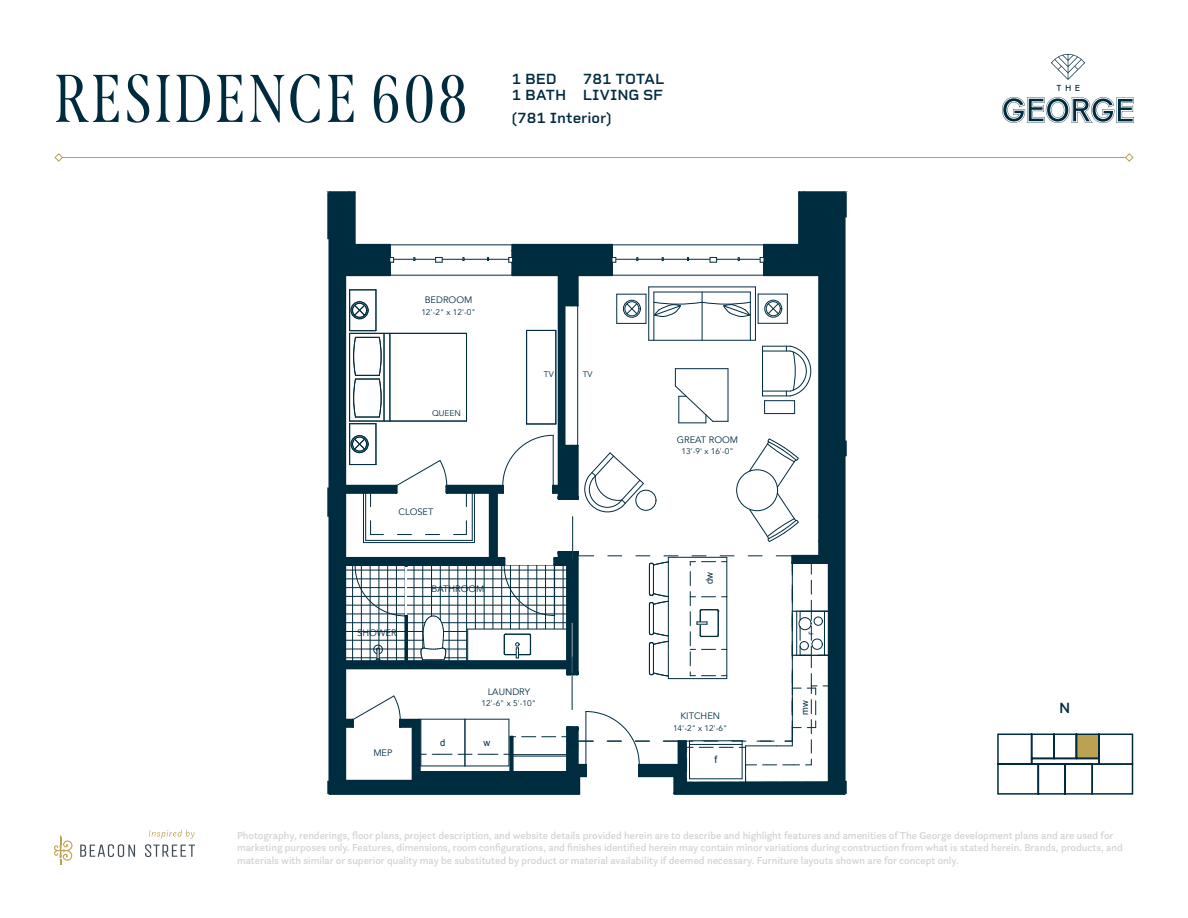
<style>
.page{position:relative;width:1188px;height:918px;background:#fff}
.page>*{position:absolute;margin:0;border:0;box-sizing:border-box;transform-origin:0 0}
.t1{font:67.5px "Span Regular Comp";letter-spacing:.03em;color:#002b3f}
.t2{font:600 15px/16.5px "Rigid Square";letter-spacing:-.005em;color:#002b3f}
.t3{font:500 10.5px/12.6px "Questa Sans";color:#d1d3d4}
.t4{font:10.05px "Arial";color:#002c40}
.t5{font:9.75px "Avenir";color:#002c40}
.t6{font:9.45px "Arial";color:#002c40}
.t7{font:9.3px "Avenir";color:#002c40}
.t8{font:9.3px "Arial";color:#002c40}
.t9{font:8.25px "Avenir";color:#002c40}
</style>
<div class="page">
<svg style="left:1002px;top:97px;width:132px;height:26px"></svg>
<svg style="left:1051px;top:54px;width:34px;height:37px"></svg>
<hr style="left:56px;top:157px;width:1074px;height:1px;background:#bba251">
<svg style="left:54px;top:153px;width:9px;height:9px"></svg>
<svg style="left:1125px;top:153px;width:9px;height:9px"></svg>
<svg style="left:54px;top:835px;width:19px;height:29px"></svg>
<svg style="left:80px;top:844px;width:55px;height:13px"></svg>
<svg style="left:145px;top:830px;width:50px;height:27px"></svg>
<svg style="left:997px;top:733px;width:137px;height:62px"></svg>
<div style="left:1091px;top:763px;width:42px;height:32px;border:2px solid #002b3f"></div>
<hr style="left:329px;top:793px;width:250px;height:2px;background:#002c40">
<svg style="left:343px;top:243px;width:503px;height:552px"></svg>
<svg style="left:639px;top:192px;width:208px;height:602px"></svg>
<svg style="left:327px;top:192px;width:259px;height:602px"></svg>
<h1 class="t1" style="left:54px;top:59px;width:415px">RESIDENCE 608</h1>
<h2 class="t2" style="left:512px;top:70px;width:56px">1 BED<br>1 BATH</h2>
<h2 class="t2" style="left:583px;top:70px;width:83px">781 TOTAL<br>LIVING SF</h2>
<h2 class="t2" style="left:512px;top:109px;width:102px">(781 Interior)</h2>
<p class="t7" style="left:425px;top:295px;width:49px">BEDROOM</p>
<p class="t9" style="left:421px;top:307px;width:56px">12'-2" x 12'-0"</p>
<p class="t9" style="left:432px;top:409px;width:30px">QUEEN</p>
<p class="t9" style="left:544px;top:369px;width:11px">TV</p>
<p class="t9" style="left:583px;top:369px;width:11px">TV</p>
<p class="t7" style="left:398px;top:506px;width:37px">CLOSET</p>
<p class="t7" style="left:357px;top:628px;width:41px">SHOWER</p>
<p class="t7" style="left:373px;top:747px;width:21px">MEP</p>
<p class="t7" style="left:432px;top:584px;width:55px">BATHROOM</p>
<p class="t7" style="left:488px;top:686px;width:44px">LAUNDRY</p>
<p class="t9" style="left:482px;top:699px;width:56px">12'-6" x 5'-10"</p>
<p class="t6" style="left:440px;top:736px;width:7px">d</p>
<p class="t6" style="left:484px;top:736px;width:8px">w</p>
<p class="t7" style="left:677px;top:434px;width:63px">GREAT ROOM</p>
<p class="t9" style="left:681px;top:447px;width:54px">13'-9' x 16'-0"</p>
<p class="t6" style="left:703px;top:584px;width:14px;rotate:-90deg">dw</p>
<p class="t7" style="left:680px;top:711px;width:41px">KITCHEN</p>
<p class="t9" style="left:673px;top:723px;width:56px">14'-2" x 12'-6"</p>
<p class="t4" style="left:714px;top:753px;width:4px">f</p>
<p class="t5" style="left:804px;top:635px;width:5px;rotate:-90deg">r</p>
<p class="t8" style="left:799px;top:715px;width:16px;rotate:-90deg">mw</p>
<h2 class="t2" style="left:1059px;top:700px;width:13px">N</h2>
<p class="t3" style="left:237px;top:829px;width:887px">Photography, renderings, floor plans, project description, and website details provided herein are to describe and highlight features and amenities of The George development plans and are used for marketing purposes only. Features, dimensions, room configurations, and finishes identified herein may contain minor variations during construction from what is stated herein. Brands, products, and materials with similar or superior quality may be substituted by product or material availability if deemed necessary. Furniture layouts shown are for concept only.</p>
</div>
